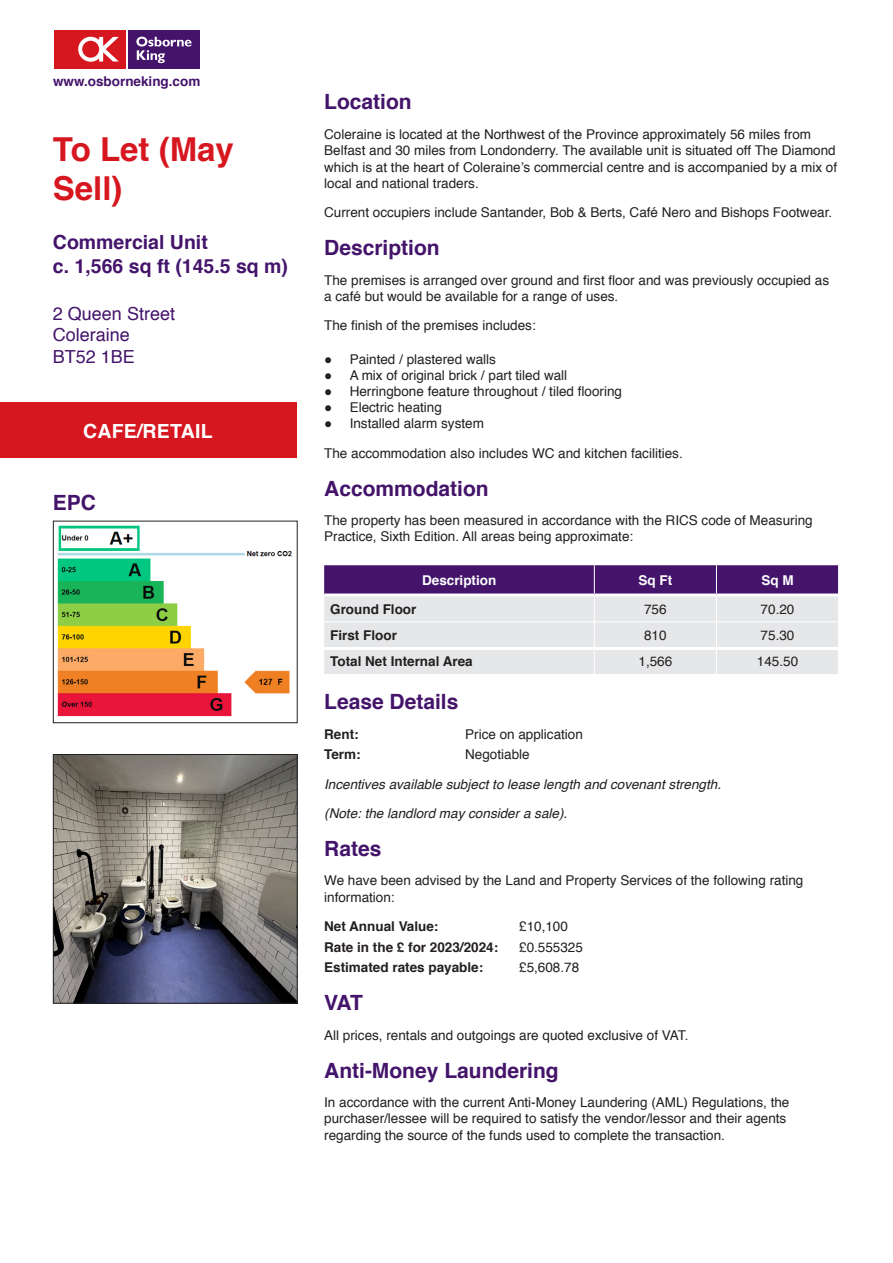
<style>
.page{position:relative;width:893px;height:1263px;background:#fff}
.page>*{position:absolute;margin:0;border:0;box-sizing:border-box;transform-origin:0 0}
.Inside_-_Sale_-_Let{font:700 33px/39.6px "Helvetica";color:#d7171f}
.t1{font:700 21px "Helvetica";color:#44146b}
.Inside_Description{font:700 19.5px "Helvetica";color:#44146b}
.Property_Type{font:700 19.5px "Helvetica";letter-spacing:.01em;color:#fff}
.Address_Inside{font:18px "Helvetica";color:#44146b}
.Body_Text{font:13.5px/16.5px "Helvetica";color:#231f20}
.Italic{font:italic 13.5px "Helvetica";color:#231f20}
.Bold_to_Regular{font:700 13.5px "Helvetica";color:#231f20}
.Bold_to_Regular-2{font:13.5px "Helvetica";color:#231f20}
.tbl_-_first_column{font:700 13.5px "Helvetica";color:#231f20}
.tbl_-_detail_columns{font:13.5px "Helvetica";color:#231f20}
.t2{font:700 13.5px "Helvetica";color:#44146b}
.tbl_-_Header{font:700 13.5px "Helvetica";color:#fff}
</style>
<div class="page">
<div style="left:51px;top:27px;width:152px;height:44px;background:linear-gradient(to right,#fff,#fff)"></div>
<div style="left:128px;top:30px;width:72px;height:38px;background:#44146b"></div>
<svg style="left:136px;top:37px;width:55px;height:26px"></svg>
<div style="left:54px;top:30px;width:72px;height:38px;background:#d7171f"></div>
<svg style="left:78px;top:37px;width:41px;height:25px"></svg>
<img style="left:57px;top:525px;width:235px;height:192px">
<div style="left:53px;top:521px;width:245px;height:202px;border:1px solid #231f20"></div>
<img style="left:55px;top:756px;width:241px;height:245px">
<div style="left:53px;top:754px;width:245px;height:249px;border:1px solid #231f20"></div>
<svg style="left:324px;top:565px;width:514px;height:109px;background:#baaec7"></svg>
<hr style="left:324px;top:621px;width:270px;height:1px;background:#fff">
<hr style="left:594px;top:621px;width:122px;height:1px;background:#fff">
<hr style="left:716px;top:621px;width:123px;height:1px;background:#fff">
<hr style="left:324px;top:593px;width:270px;height:3px;background:#fff">
<hr style="left:594px;top:593px;width:122px;height:3px;background:#fff">
<hr style="left:716px;top:593px;width:122px;height:3px;background:#fff">
<hr style="left:324px;top:647px;width:270px;height:3px;background:#fff">
<hr style="left:594px;top:647px;width:122px;height:3px;background:#fff">
<hr style="left:716px;top:647px;width:122px;height:3px;background:#fff">
<div style="left:0;top:403px;width:296px;height:55px;background:#d7171f"></div>
<p class="t2" style="left:53px;top:70px;width:149px">www.osborneking.com</p>
<p class="Inside_-_Sale_-_Let" style="left:53px;top:130px;width:182px">To Let (May<br>Sell)</p>
<p class="Inside_Description" style="left:53px;top:227px;width:156px">Commercial Unit</p>
<p class="Inside_Description" style="left:53px;top:250px;width:237px">c. 1,566 sq ft (145.5 sq m)</p>
<p class="Address_Inside" style="left:53px;top:300px;width:124px">2 Queen Street</p>
<p class="Address_Inside" style="left:53px;top:321px;width:79px">Coleraine</p>
<p class="Address_Inside" style="left:53px;top:343px;width:84px">BT52 1BE</p>
<p class="Property_Type" style="left:83px;top:415px;width:131px">CAFE/RETAIL</p>
<h3 class="t1" style="left:53px;top:486px;width:45px">EPC</h3>
<h3 class="t1" style="left:324px;top:85px;width:89px">Location</h3>
<p class="Body_Text" style="left:324px;top:126px;width:514px">Coleraine is located at the Northwest of the Province approximately 56 miles from Belfast and 30 miles from Londonderry. The available unit is situated off The Diamond which is at the heart of Coleraine’s commercial centre and is accompanied by a mix of local and national traders.</p>
<p class="Body_Text" style="left:324px;top:205px;width:510px">Current occupiers include Santander, Bob &amp; Berts, Café Nero and Bishops Footwear.</p>
<h3 class="t1" style="left:324px;top:231px;width:117px">Description</h3>
<p class="Body_Text" style="left:324px;top:272px;width:506px">The premises is arranged over ground and first floor and was previously occupied as a café but would be available for a range of uses.</p>
<p class="Body_Text" style="left:324px;top:318px;width:213px">The finish of the premises includes:</p>
<p class="Body_Text" style="left:324px;top:351px;width:173px">● Painted / plastered walls</p>
<p class="Body_Text" style="left:324px;top:367px;width:245px">● A mix of original brick / part tiled wall</p>
<p class="Body_Text" style="left:324px;top:383px;width:299px">● Herringbone feature throughout / tiled flooring</p>
<p class="Body_Text" style="left:324px;top:400px;width:119px">● Electric heating</p>
<p class="Body_Text" style="left:324px;top:416px;width:161px">● Installed alarm system</p>
<p class="Body_Text" style="left:324px;top:445px;width:360px">The accommodation also includes WC and kitchen facilities.</p>
<h3 class="t1" style="left:324px;top:471px;width:166px">Accommodation</h3>
<p class="Body_Text" style="left:324px;top:512px;width:490px">The property has been measured in accordance with the RICS code of Measuring<br>Practice, Sixth Edition. All areas being approximate:</p>
<p class="tbl_-_Header" style="left:422px;top:569px;width:76px">Description</p>
<p class="tbl_-_Header" style="left:638px;top:569px;width:35px">Sq Ft</p>
<p class="tbl_-_Header" style="left:761px;top:569px;width:34px">Sq M</p>
<p class="tbl_-_first_column" style="left:330px;top:598px;width:88px">Ground Floor</p>
<p class="tbl_-_detail_columns" style="left:644px;top:599px;width:24px">756</p>
<p class="tbl_-_detail_columns" style="left:761px;top:599px;width:35px">70.20</p>
<p class="tbl_-_first_column" style="left:330px;top:624px;width:68px">First Floor</p>
<p class="tbl_-_detail_columns" style="left:644px;top:624px;width:24px">810</p>
<p class="tbl_-_detail_columns" style="left:761px;top:624px;width:35px">75.30</p>
<p class="tbl_-_first_column" style="left:330px;top:651px;width:144px">Total Net Internal Area</p>
<p class="tbl_-_detail_columns" style="left:638px;top:651px;width:35px">1,566</p>
<p class="tbl_-_detail_columns" style="left:757px;top:651px;width:43px">145.50</p>
<h3 class="t1" style="left:324px;top:685px;width:136px">Lease Details</h3>
<p class="Bold_to_Regular" style="left:324px;top:723px;width:36px">Rent:</p>
<p class="Bold_to_Regular-2" style="left:465px;top:723px;width:119px">Price on application</p>
<p class="Bold_to_Regular" style="left:324px;top:744px;width:38px">Term:</p>
<p class="Bold_to_Regular-2" style="left:465px;top:744px;width:66px">Negotiable</p>
<p class="Italic" style="left:324px;top:773px;width:398px">Incentives available subject to lease length and covenant strength.</p>
<p class="Italic" style="left:324px;top:802px;width:245px">(Note: the landlord may consider a sale).</p>
<h3 class="t1" style="left:324px;top:831px;width:59px">Rates</h3>
<p class="Body_Text" style="left:324px;top:872px;width:481px">We have been advised by the Land and Property Services of the following rating information:</p>
<p class="Bold_to_Regular" style="left:324px;top:915px;width:116px">Net Annual Value:</p>
<p class="Bold_to_Regular-2" style="left:519px;top:916px;width:50px">£10,100</p>
<p class="Bold_to_Regular" style="left:324px;top:936px;width:176px">Rate in the £ for 2023/2024:</p>
<p class="Bold_to_Regular-2" style="left:519px;top:936px;width:65px">£0.555325</p>
<p class="Bold_to_Regular" style="left:324px;top:957px;width:161px">Estimated rates payable:</p>
<p class="Bold_to_Regular-2" style="left:519px;top:957px;width:62px">£5,608.78</p>
<h3 class="t1" style="left:324px;top:986px;width:40px">VAT</h3>
<p class="Body_Text" style="left:324px;top:1027px;width:366px">All prices, rentals and outgoings are quoted exclusive of VAT.</p>
<h3 class="t1" style="left:324px;top:1053px;width:236px">Anti-Money Laundering</h3>
<p class="Body_Text" style="left:324px;top:1094px;width:467px">In accordance with the current Anti-Money Laundering (AML) Regulations, the purchaser/lessee will be required to satisfy the vendor/lessor and their agents regarding the source of the funds used to complete the transaction.</p>
</div>
